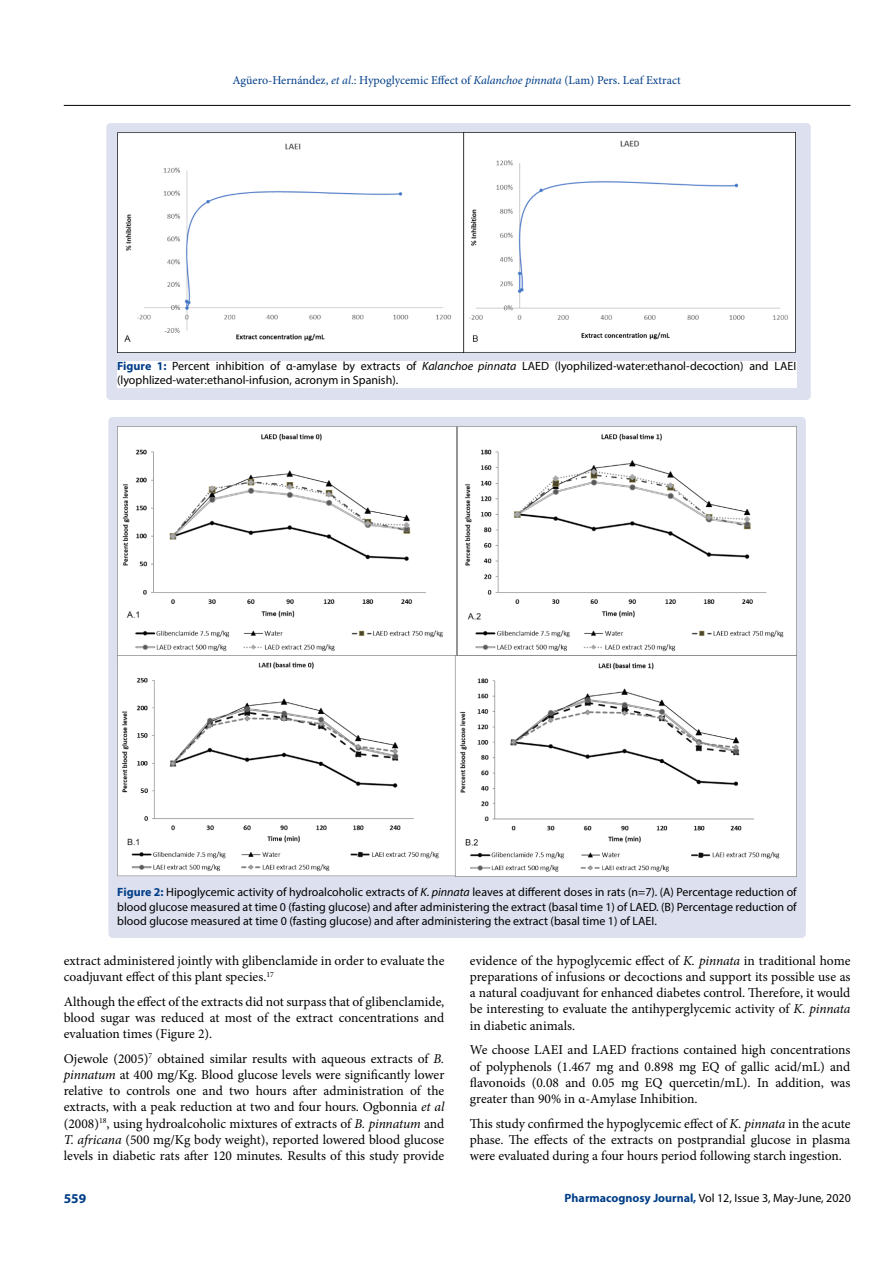
<style>
.page{position:relative;width:893px;height:1263px;background:#fff}
.page>*{position:absolute;margin:0;border:0;box-sizing:border-box;transform-origin:0 0}
.t1{font:13.5px/16.2px "Minion Pro";color:#000;text-align:justify}
.t2{font:700 13.5px "Myriad Pro";color:#003e88}
.t3{font:12px/14.4px "Myriad Pro";color:#000}
.t4{font:12px "Minion Pro";color:#003e88}
.s1{font-style:italic}
.s2{font-weight:700;color:#003e88}
</style>
<div class="page">
<hr style="left:64px;top:105px;width:786px;height:1px;background:#000">
<div style="left:106px;top:123px;width:705px;height:277px;background:#dde0ef;border-radius:4px"></div>
<div style="left:117px;top:132px;width:679px;height:220px;background:#fff"></div>
<div style="left:117px;top:361px;width:679px;height:26px;background:#fff"></div>
<div style="left:108px;top:417px;width:698px;height:521px;background:#dde0ef;border-radius:4px"></div>
<img style="left:117px;top:427px;width:679px;height:449px">
<p class="t4" style="left:232px;top:72px;width:450px">Agüero-Hernández, <span class="s1">et al</span>.: Hypoglycemic Effect of <span class="s1">Kalanchoe pinnata</span> (Lam) Pers. Leaf Extract</p>
<p class="t3" style="left:117px;top:359px;width:680px"><span class="s2">Figure 1:</span> Percent inhibition of α-amylase by extracts of <span class="s1">Kalanchoe pinnata</span> LAED (lyophilized-water:ethanol-decoction) and LAEI (lyophlized-water:ethanol-infusion, acronym in Spanish).</p>
<p class="t3" style="left:117px;top:885px;width:681px;text-align:justify"><span class="s2">Figure 2:</span> Hipoglycemic activity of hydroalcoholic extracts of <span class="s1">K. pinnata</span> leaves at different doses in rats (n=7). (A) Percentage reduction of blood glucose measured at time 0 (fasting glucose) and after administering the extract (basal time 1) of LAED. (B) Percentage reduction of blood glucose measured at time 0 (fasting glucose) and after administering the extract (basal time 1) of LAEI.</p>
<p class="t1" style="left:64px;top:952px;width:382px">extract administered jointly with glibenclamide in order to evaluate the coadjuvant effect of this plant species.<sup>17</sup></p>
<p class="t1" style="left:64px;top:993px;width:382px">Although the effect of the extracts did not surpass that of glibenclamide, blood sugar was reduced at most of the extract concentrations and evaluation times (Figure 2).</p>
<p class="t1" style="left:64px;top:1050px;width:382px">Ojewole (2005)<sup>7</sup> obtained similar results with aqueous extracts of <span class="s1">B. pinnatum</span> at 400 mg/Kg. Blood glucose levels were significantly lower relative to controls one and two hours after administration of the extracts, with a peak reduction at two and four hours. Ogbonnia <span class="s1">et al </span>(2008)<sup>18</sup>, using hydroalcoholic mixtures of extracts of <span class="s1">B. pinnatum</span> and <span class="s1">T. africana</span> (500 mg/Kg body weight), reported lowered blood glucose levels in diabetic rats after 120 minutes. Results of this study provide</p>
<p class="t1" style="left:470px;top:952px;width:382px">evidence of the hypoglycemic effect of <span class="s1">K. pinnata</span> in traditional home preparations of infusions or decoctions and support its possible use as a natural coadjuvant for enhanced diabetes control. Therefore, it would be interesting to evaluate the antihyperglycemic activity of <span class="s1">K. pinnata </span>in diabetic animals.</p>
<p class="t1" style="left:470px;top:1042px;width:382px">We choose LAEI and LAED fractions contained high concentrations of polyphenols (1.467 mg and 0.898 mg EQ of gallic acid/mL) and flavonoids (0.08 and 0.05 mg EQ quercetin/mL). In addition, was greater than 90% in α-Amylase Inhibition.</p>
<p class="t1" style="left:470px;top:1115px;width:382px">This study confirmed the hypoglycemic effect of <span class="s1">K. pinnata</span> in the acute phase. The effects of the extracts on postprandial glucose in plasma were evaluated during a four hours period following starch ingestion.</p>
<p class="t2" style="left:64px;top:1189px;width:24px">559</p>
<p class="t3" style="left:565px;top:1190px;width:288px"><span class="s2">Pharmacognosy Journal,</span> Vol 12, Issue 3, May-June, 2020</p>
</div>
